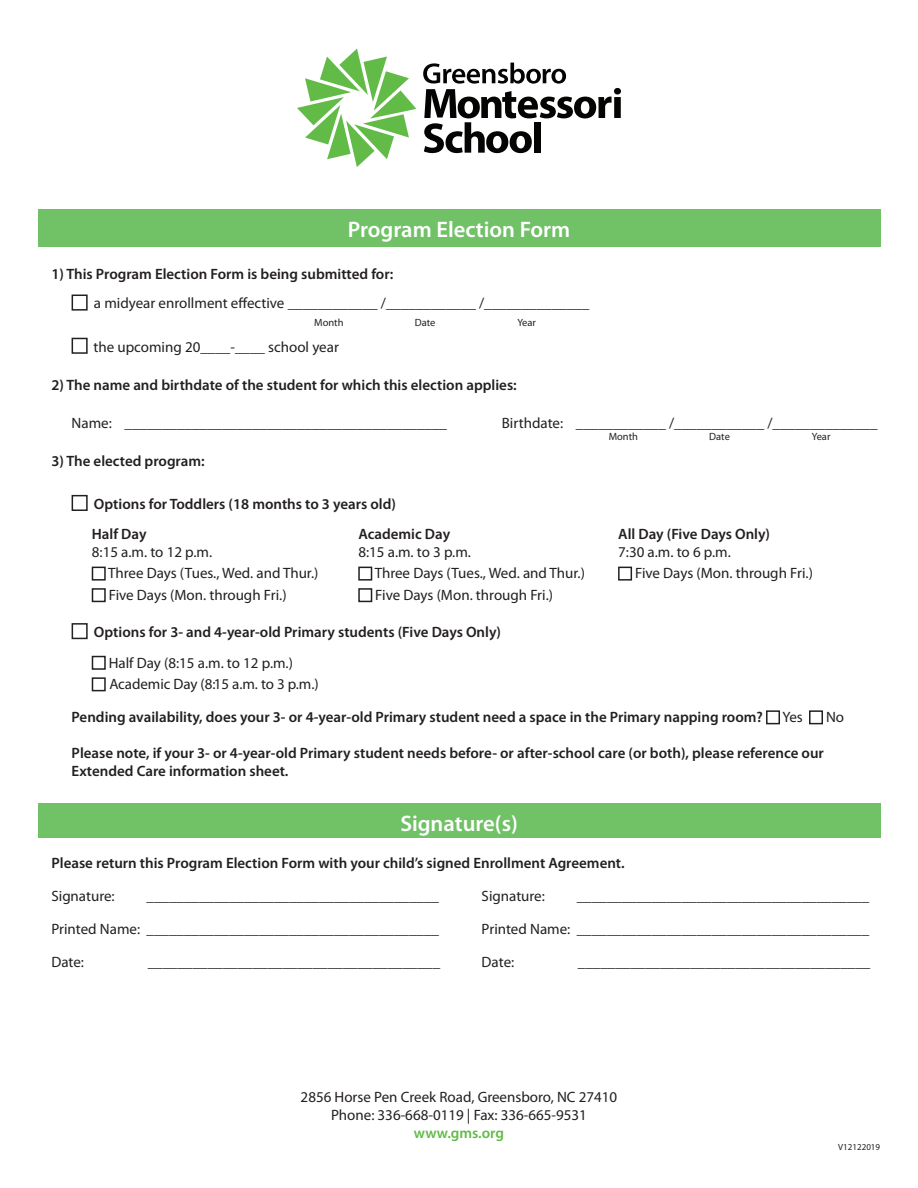
<style>
.page{position:relative;width:918px;height:1188px;background:#fff}
.page>*{position:absolute;margin:0;border:0;box-sizing:border-box;transform-origin:0 0}
.t1{font:600 22.5px "Myriad Pro";color:#fff}
.t2{font:15px/18px "Myriad Pro";color:#231f20;text-align:center}
.t3{font:600 15px/30px "Myriad Pro";color:#231f20}
.t4{font:600 15px "Myriad Pro";color:#60bb46}
.t5{font:10.5px "Myriad Pro";color:#231f20}
.t6{font:9px "Myriad Pro";color:#231f20}
.s1{font-weight:400}
</style>
<div class="page">
<svg style="left:297px;top:49px;width:119px;height:118px"></svg>
<svg style="left:423px;top:63px;width:198px;height:90px"></svg>
<div style="left:534px;top:122px;width:7px;height:31px;background:#040503"></div>
<div style="left:38px;top:209px;width:842px;height:38px;background:#71c167"></div>
<div style="left:38px;top:803px;width:842px;height:38px;background:#71c167"></div>
<div style="left:38px;top:838px;width:842px;height:156px;background:#fff"></div>
<h1 class="t1" style="left:348px;top:217px;width:224px">Program Election Form</h1>
<p class="t3" style="left:51px;top:259px;width:343px">1) This Program Election Form is being submitted for:</p>
<p class="t2" style="left:72px;top:295px;width:519px">■ a midyear enrollment effective ____________ /____________ /______________</p>
<p class="t5" style="left:314px;top:317px;width:31px">Month</p>
<p class="t5" style="left:415px;top:317px;width:22px">Date</p>
<p class="t5" style="left:517px;top:317px;width:20px">Year</p>
<p class="t2" style="left:72px;top:338px;width:269px">■ the upcoming 20____-____ school year</p>
<p class="t3" style="left:51px;top:370px;width:467px">2) The name and birthdate of the student for which this election applies:</p>
<p class="t2" style="left:72px;top:414px;width:377px">Name: ___________________________________________</p>
<p class="t2" style="left:502px;top:414px;width:377px">Birthdate: ____________ /____________ /______________</p>
<p class="t5" style="left:609px;top:431px;width:31px">Month</p>
<p class="t5" style="left:709px;top:431px;width:22px">Date</p>
<p class="t5" style="left:812px;top:431px;width:20px">Year</p>
<p class="t3" style="left:51px;top:446px;width:155px">3) The elected program:</p>
<p class="t3" style="left:92px;top:489px;width:306px;text-indent:-20px">■ Options for Toddlers (18 months to 3 years old)<br>Half Day</p>
<p class="t2" style="left:92px;top:543px;width:122px">8:15 a.m. to 12 p.m.</p>
<p class="t2" style="left:92px;top:565px;width:228px">■ Three Days (Tues., Wed. and Thur.)</p>
<p class="t2" style="left:92px;top:586px;width:196px">■ Five Days (Mon. through Fri.)</p>
<p class="t3" style="left:358px;top:519px;width:93px">Academic Day</p>
<p class="t2" style="left:358px;top:543px;width:114px">8:15 a.m. to 3 p.m.</p>
<p class="t2" style="left:358px;top:565px;width:228px">■ Three Days (Tues., Wed. and Thur.)</p>
<p class="t2" style="left:358px;top:586px;width:196px">■ Five Days (Mon. through Fri.)</p>
<p class="t3" style="left:618px;top:519px;width:153px">All Day (Five Days Only)</p>
<p class="t2" style="left:618px;top:543px;width:114px">7:30 a.m. to 6 p.m.</p>
<p class="t2" style="left:618px;top:565px;width:196px">■ Five Days (Mon. through Fri.)</p>
<p class="t3" style="left:72px;top:617px;width:431px">■ Options for 3- and 4-year-old Primary students (Five Days Only)</p>
<p class="t2" style="left:92px;top:654px;width:203px">■ Half Day (8:15 a.m. to 12 p.m.)</p>
<p class="t2" style="left:92px;top:675px;width:228px">■ Academic Day (8:15 a.m. to 3 p.m.)</p>
<p class="t3" style="left:72px;top:702px;width:774px">Pending availability, does your 3- or 4-year-old Primary student need a space in the Primary napping room? ■ <span class="s1">Yes</span> ■ <span class="s1">No</span></p>
<p class="t3" style="left:72px;top:744px;width:754px;line-height:18px">Please note, if your 3- or 4-year-old Primary student needs before- or after-school care (or both), please reference our<br>Extended Care information sheet.</p>
<h1 class="t1" style="left:400px;top:811px;width:119px">Signature(s)</h1>
<p class="t3" style="left:51px;top:848px;width:575px">Please return this Program Election Form with your child’s signed Enrollment Agreement.</p>
<p class="t2" style="left:51px;top:887px;width:65px">Signature:</p>
<p class="t2" style="left:147px;top:887px;width:294px">_______________________________________</p>
<p class="t2" style="left:51px;top:920px;width:389px">Printed Name: _______________________________________</p>
<p class="t2" style="left:51px;top:953px;width:34px">Date:</p>
<p class="t2" style="left:148px;top:953px;width:294px">_______________________________________</p>
<p class="t2" style="left:482px;top:887px;width:65px">Signature:</p>
<p class="t2" style="left:577px;top:887px;width:294px">_______________________________________</p>
<p class="t2" style="left:482px;top:920px;width:389px">Printed Name: _______________________________________</p>
<p class="t2" style="left:482px;top:953px;width:34px">Date:</p>
<p class="t2" style="left:578px;top:953px;width:294px">_______________________________________</p>
<p class="t2" style="left:301px;top:1088px;width:318px">2856 Horse Pen Creek Road, Greensboro, NC 27410<br>Phone: 336-668-0119 | Fax: 336-665-9531</p>
<p class="t4" style="left:414px;top:1125px;width:92px">www.gms.org</p>
<p class="t6" style="left:838px;top:1142px;width:43px">V12122019</p>
</div>
